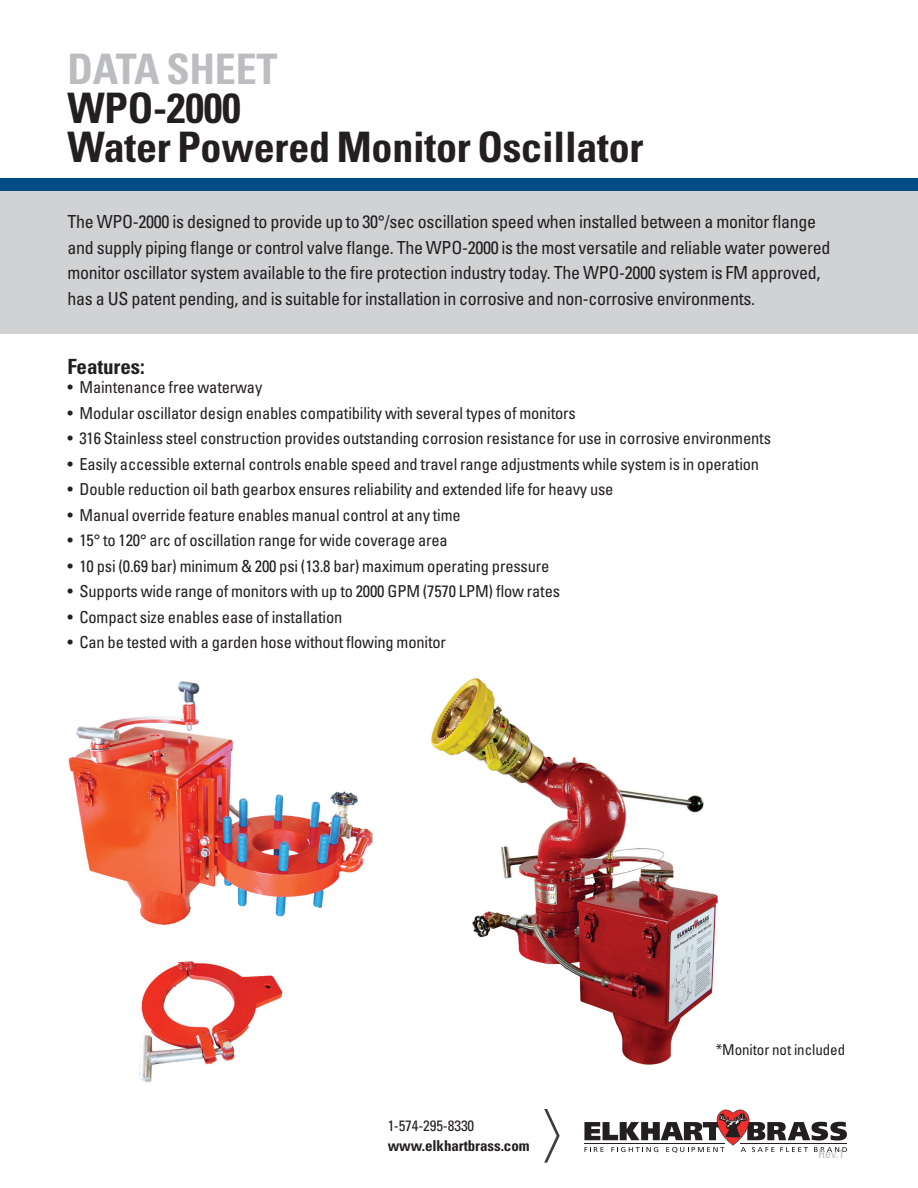
<style>
.page{position:relative;width:918px;height:1188px;background:#fff}
.page>*{position:absolute;margin:0;border:0;box-sizing:border-box;transform-origin:0 0}
.t1{font:700 condensed 42px/39px "Univers LT Std";letter-spacing:-.005em;color:#231f20}
.t2{font:700 condensed 42px "Univers LT Std";letter-spacing:-.005em;color:#bcbdc0}
.t3{font:700 condensed 21px "Univers LT Std";letter-spacing:-.005em;color:#231f20}
.t4{font:condensed 18px/25.5px "Univers LT Std";letter-spacing:-.02em;color:#231f20}
.t5{font:condensed 16.5px "Univers LT Std";letter-spacing:-.01em;color:#231f20}
.t6{font:condensed 15px "Univers LT Std";letter-spacing:-.005em;color:#231f20}
.t7{font:700 condensed 15px "Univers LT Std";letter-spacing:-.005em;color:#231f20}
.t8{font:condensed 12px "Univers LT Std";color:#bcbdc0}
</style>
<div class="page">
<svg style="left:584px;top:1110px;width:263px;height:43px"></svg>
<svg style="left:544px;top:1109px;width:16px;height:54px"></svg>
<div style="left:0;top:179px;width:918px;height:154px;background:#d1d2d4"></div>
<div style="left:0;top:179px;width:918px;height:12px;background:#004c84"></div>
<img style="left:68px;top:681px;width:305px;height:401px">
<img style="left:431px;top:678px;width:286px;height:387px">
<h1 class="t2" style="left:68px;top:44px;width:212px">DATA SHEET</h1>
<h1 class="t1" style="left:68px;top:89px;width:578px">WPO-2000<br>Water Powered Monitor Oscillator</h1>
<p class="t4" style="left:68px;top:209px;width:765px">The WPO-2000 is designed to provide up to 30°/sec oscillation speed when installed between a monitor flange and supply piping flange or control valve flange. The WPO-2000 is the most versatile and reliable water powered monitor oscillator system available to the fire protection industry today. The WPO-2000 system is FM approved, has a US patent pending, and is suitable for installation in corrosive and non-corrosive environments.</p>
<p class="t3" style="left:68px;top:354px;width:79px">Features:</p>
<p class="t5" style="left:68px;top:377px;width:196px">• Maintenance free waterway</p>
<p class="t5" style="left:68px;top:403px;width:510px">• Modular oscillator design enables compatibility with several types of monitors</p>
<p class="t5" style="left:68px;top:428px;width:705px">• 316 Stainless steel construction provides outstanding corrosion resistance for use in corrosive environments</p>
<p class="t5" style="left:68px;top:454px;width:693px">• Easily accessible external controls enable speed and travel range adjustments while system is in operation</p>
<p class="t5" style="left:68px;top:479px;width:548px">• Double reduction oil bath gearbox ensures reliability and extended life for heavy use</p>
<p class="t5" style="left:68px;top:505px;width:395px">• Manual override feature enables manual control at any time</p>
<p class="t5" style="left:68px;top:530px;width:382px">• 15° to 120° arc of oscillation range for wide coverage area</p>
<p class="t5" style="left:68px;top:556px;width:483px">• 10 psi (0.69 bar) minimum &amp; 200 psi (13.8 bar) maximum operating pressure</p>
<p class="t5" style="left:68px;top:581px;width:494px">• Supports wide range of monitors with up to 2000 GPM (7570 LPM) flow rates</p>
<p class="t5" style="left:68px;top:607px;width:276px">• Compact size enables ease of installation</p>
<p class="t5" style="left:68px;top:632px;width:380px">• Can be tested with a garden hose without flowing monitor</p>
<p class="t6" style="left:388px;top:1117px;width:88px">1-574-295-8330</p>
<p class="t7" style="left:388px;top:1136px;width:143px">www.elkhartbrass.com</p>
<p class="t6" style="left:716px;top:1040px;width:131px">*Monitor not included</p>
<p class="t8" style="left:819px;top:1146px;width:27px">Rev.1</p>
</div>
